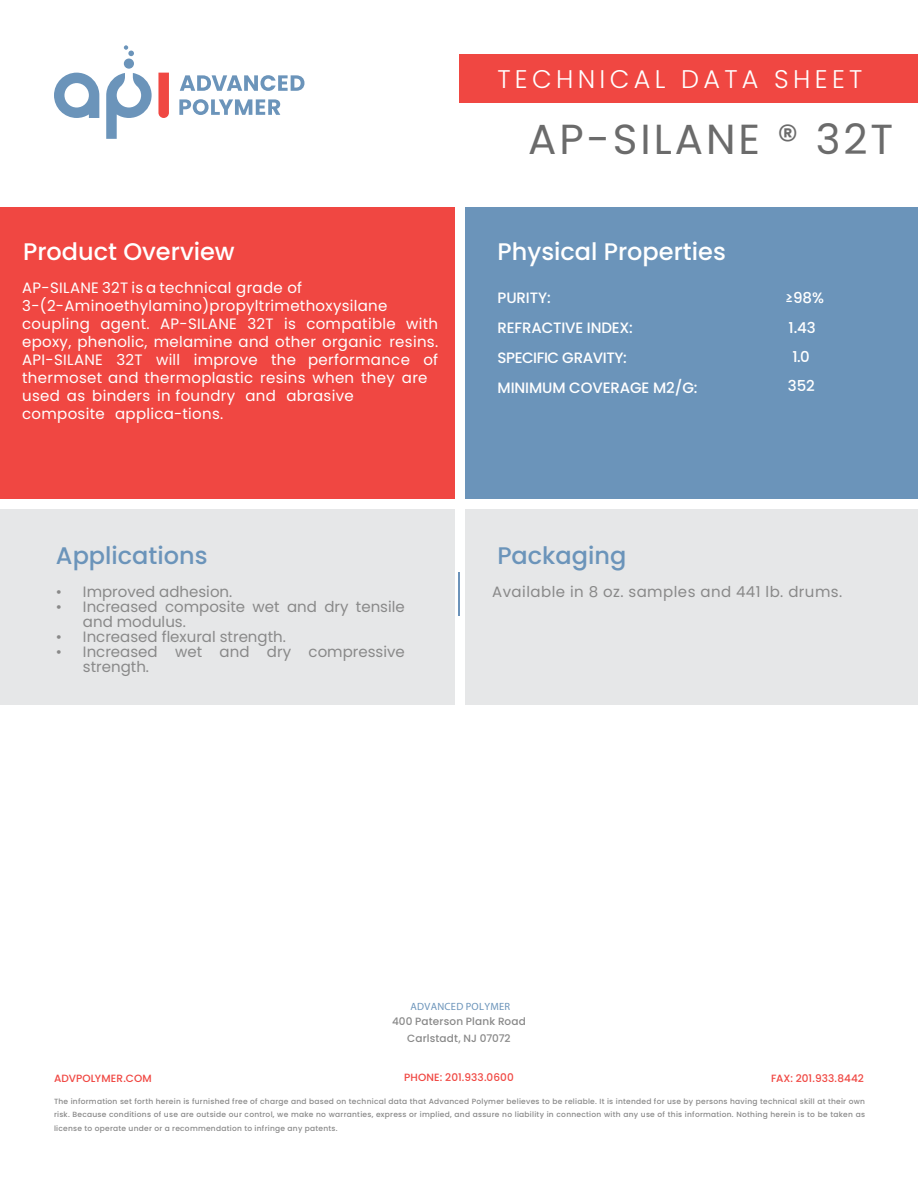
<style>
.page{position:relative;width:918px;height:1188px;background:#fff}
.page>*{position:absolute;margin:0;border:0;box-sizing:border-box;transform-origin:0 0}
.t1{font:42px "Poppins";letter-spacing:.07em;color:#6b6b6b}
.t2{font:300 25.5px "Poppins";letter-spacing:.17em;color:#fff}
.t3{font:500 24px "Poppins";color:#fff}
.t4{font:500 24px "Poppins";color:#6b94ba}
.t5{font:15px/18px "Poppins";letter-spacing:.02em;color:#fff}
.t6{font:15px/15px "Poppins";color:#898989}
.t7{font:500 15px "Poppins";letter-spacing:-.01em;color:#fff}
.t8{font:15px "Poppins";letter-spacing:.03em;color:#898989}
.t9{font:500 15px "Poppins";letter-spacing:-.03em;color:#fff}
.t10{font:500 10.5px "Poppins";letter-spacing:.015em;color:#f04742}
.t11{font:500 10.5px/16.5px "Poppins";letter-spacing:.015em;color:#898989;text-align:center}
.t12{font:10.5px "Myriad Pro";letter-spacing:.025em;color:#6b94ba}
.t13{font:500 7.5px/13.5px "Poppins";letter-spacing:.035em;color:#898989;text-align:justify}
</style>
<div class="page">
<div style="left:0;top:207px;width:459px;height:298px;background:#f04742"></div>
<div style="left:459px;top:207px;width:459px;height:298px;background:#6b94ba"></div>
<div style="left:459px;top:54px;width:459px;height:49px;background:#f04742"></div>
<svg style="left:180px;top:75px;width:124px;height:16px"></svg>
<svg style="left:179px;top:99px;width:101px;height:16px"></svg>
<div style="left:124px;top:59px;width:10px;height:10px;background:#6b94ba;border-radius:50%"></div>
<svg style="left:124px;top:45px;width:10px;height:11px"></svg>
<svg style="left:54px;top:73px;width:45px;height:45px"></svg>
<svg style="left:158px;top:73px;width:11px;height:45px"></svg>
<svg style="left:106px;top:73px;width:46px;height:66px"></svg>
<div style="left:0;top:505px;width:918px;height:200px;background:#e6e7e8"></div>
<div style="left:455px;top:194px;width:9px;height:511px;background:#fff"></div>
<div style="left:0;top:499px;width:918px;height:10px;background:#fff"></div>
<h3 class="t3" style="left:23px;top:237px;width:213px">Product Overview</h3>
<p class="t5" style="left:22px;top:279px;width:417px">AP-SILANE 32T is a technical grade of 3-(2-Aminoethylamino)propyltrimethoxysilane coupling agent. AP-SILANE 32T is compatible with epoxy, phenolic, melamine and other organic resins.<br>API-SILANE 32T will improve the performance of thermoset and thermoplastic resins when they are used as binders in foundry and abrasive composite applica-tions.</p>
<h3 class="t4" style="left:56px;top:542px;width:153px">Applications</h3>
<h3 class="t6" style="left:56px;top:584px;width:178px">• Improved adhesion.</h3>
<h3 class="t6" style="left:83px;top:599px;width:323px;text-indent:-27px">• Increased composite wet and dry tensile and modulus.</h3>
<h3 class="t6" style="left:56px;top:629px;width:231px">• Increased flexural strength.</h3>
<h3 class="t6" style="left:83px;top:644px;width:323px;text-indent:-27px">• Increased wet and dry compressive strength.</h3>
<h2 class="t2" style="left:497px;top:64px;width:367px">TECHNICAL DATA SHEET</h2>
<h1 class="t1" style="left:528px;top:115px;width:366px">AP-SILANE ® 32T</h1>
<h3 class="t3" style="left:498px;top:237px;width:230px">Physical Properties</h3>
<h3 class="t7" style="left:498px;top:289px;width:55px">PURITY:</h3>
<h3 class="t7" style="left:785px;top:289px;width:40px">≥98%</h3>
<h3 class="t7" style="left:498px;top:319px;width:137px">REFRACTIVE INDEX:</h3>
<h3 class="t7" style="left:789px;top:319px;width:29px">1.43</h3>
<h3 class="t9" style="left:498px;top:349px;width:131px">SPECIFIC GRAVITY:</h3>
<h3 class="t7" style="left:792px;top:348px;width:19px">1.0</h3>
<h3 class="t7" style="left:498px;top:379px;width:201px">MINIMUM COVERAGE M2/G:</h3>
<h3 class="t7" style="left:788px;top:377px;width:28px">352</h3>
<h3 class="t4" style="left:497px;top:542px;width:130px">Packaging</h3>
<h3 class="t8" style="left:492px;top:583px;width:352px">Available in 8 oz. samples and 441 lb. drums.</h3>
<h3 class="t12" style="left:411px;top:1000px;width:101px">ADVANCED POLYMER</h3>
<h3 class="t11" style="left:392px;top:1013px;width:135px">400 Paterson Plank Road<br>Carlstadt, NJ 07072</h3>
<h3 class="t10" style="left:404px;top:1071px;width:111px">PHONE: 201.933.0600</h3>
<h3 class="t10" style="left:54px;top:1072px;width:99px">ADVPOLYMER.COM</h3>
<h3 class="t10" style="left:771px;top:1072px;width:94px">FAX: 201.933.8442</h3>
<p class="t13" style="left:54px;top:1094px;width:813px">The information set forth herein is furnished free of charge and based on technical data that Advanced Polymer believes to be reliable. It is intended for use by persons having technical skill at their own risk. Because conditions of use are outside our control, we make no warranties, express or implied, and assure no liability in connection with any use of this information. Nothing herein is to be taken as license to operate under or a recommendation to infringe any patents.</p>
</div>
